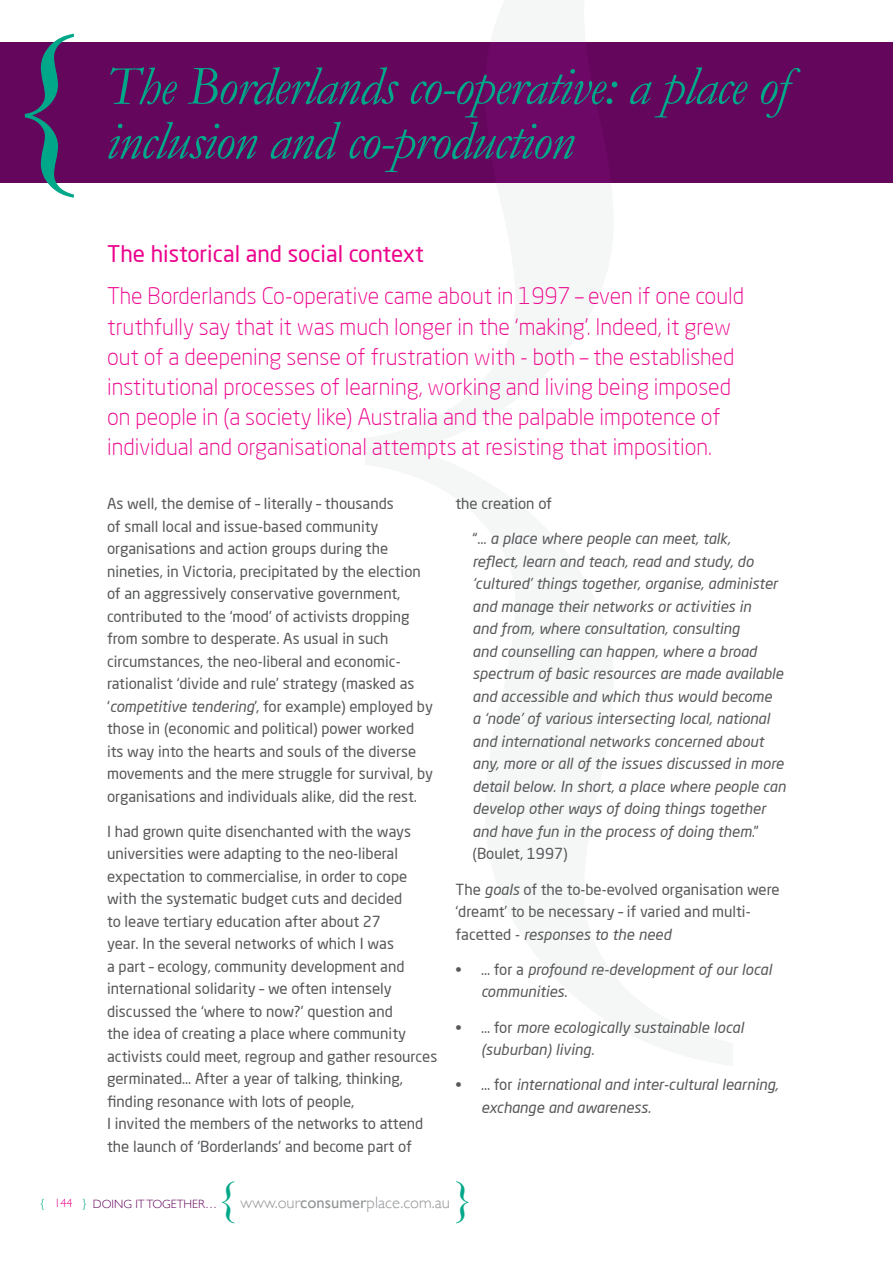
<style>
.page{position:relative;width:893px;height:1263px;background:#fff}
.page>*{position:absolute;margin:0;border:0;box-sizing:border-box;transform-origin:0 0}
.t1{font:italic 1350px "Garamond";color:#d9dadb}
.t2{font:italic 180px "Garamond";color:#00a788}
.t3{font:italic 55.5px "Garamond";letter-spacing:-.02em;color:#00a788}
._1_BODY_COPY{font:300 22.5px/30px "Neo Sans Pro";color:#ed028c}
._1_BODY_COPY-2{font:22.5px "Neo Sans Pro";color:#ed028c}
._1_BODY_COPY-3{font:300 16.5px "Gill Sans";color:#939597}
._1_BODY_COPY-4{font:15px/22.5px "Neo Sans Pro";color:#57585a}
._1_BODY_COPY-5{font:italic 15px/22.5px "Neo Sans Pro";color:#57585a}
._1_BODY_COPY-6{font:300 12px "Gill Sans";color:#64065c}
._1_BODY_COPY-7{font:300 12px "Gill Sans";color:#ed028c}
.s1{font-style:italic}
.s2{font-style:normal}
.s3{color:#00a788}
.s4{font-weight:400}
</style>
<div class="page">
<div style="left:0;top:43px;width:893px;height:140px;background:#64065c"></div>
<p class="t2" style="left:0;top:-6px;width:88px">{</p>
<h1 class="t1" style="left:179px;top:-458px;width:648px">{</h1>
<p class="t3" style="left:106px;top:53px;width:684px">The Borderlands co-operative: a place of</p>
<p class="t3" style="left:106px;top:107px;width:469px">inclusion and co-production</p>
<p class="_1_BODY_COPY-2" style="left:107px;top:240px;width:318px">The historical and social context</p>
<p class="_1_BODY_COPY" style="left:107px;top:281px;width:638px">The Borderlands Co-operative came about in 1997 – even if one could truthfully say that it was much longer in the ‘making’. Indeed, it grew out of a deepening sense of frustration with - both – the established institutional processes of learning, working and living being imposed on people in (a society like) Australia and the palpable impotence of individual and organisational attempts at resisting that imposition.</p>
<p class="_1_BODY_COPY-4" style="left:107px;top:492px;width:327px">As well, the demise of – literally – thousands<br>of small local and issue-based community organisations and action groups during the nineties, in Victoria, precipitated by the election of an aggressively conservative government, contributed to the ‘mood’ of activists dropping from sombre to desperate. As usual in such circumstances, the neo-liberal and economic&shy;rationalist ‘divide and rule’ strategy (masked as ‘<span class="s1">competitive tendering</span>’, for example) employed by those in (economic and political) power worked its way into the hearts and souls of the diverse movements and the mere struggle for survival, by organisations and individuals alike, did the rest.</p>
<p class="_1_BODY_COPY-4" style="left:107px;top:820px;width:332px">I had grown quite disenchanted with the ways universities were adapting to the neo-liberal expectation to commercialise, in order to cope with the systematic budget cuts and decided<br>to leave tertiary education after about 27<br>year. In the several networks of which I was<br>a part – ecology, community development and international solidarity – we often intensely discussed the ‘where to now?’ question and<br>the idea of creating a place where community activists could meet, regroup and gather resources germinated… After a year of talking, thinking, finding resonance with lots of people,<br>I invited the members of the networks to attend the launch of ‘Borderlands’ and become part of</p>
<p class="_1_BODY_COPY-4" style="left:455px;top:492px;width:98px">the creation of</p>
<p class="_1_BODY_COPY-5" style="left:472px;top:527px;width:315px"><span class="s2">“…</span> a place where people can meet, talk,<br>reflect, learn and teach, read and study, do ‘cultured’ things together, organise, administer and manage their networks or activities in<br>and from, where consultation, consulting<br>and counselling can happen, where a broad spectrum of basic resources are made available and accessible and which thus would become<br>a ‘node’ of various intersecting local, national and international networks concerned about any, more or all of the issues discussed in more detail below. In short, a place where people can develop other ways of doing things together and have fun in the process of doing them<span class="s2">.” (Boulet, 1997)</span></p>
<p class="_1_BODY_COPY-4" style="left:455px;top:877px;width:326px">The <span class="s1">goals</span> of the to-be-evolved organisation were ‘dreamt’ to be necessary – if varied and multi&shy;facetted - <span class="s1">responses to the need</span></p>
<p class="_1_BODY_COPY-5" style="left:481px;top:958px;width:292px;text-indent:-26px"><span class="s2">• … for a</span> profound re-development of our local communities.</p>
<p class="_1_BODY_COPY-5" style="left:481px;top:1015px;width:264px;text-indent:-26px"><span class="s2">• … for</span> more ecologically sustainable local (suburban) living.</p>
<p class="_1_BODY_COPY-5" style="left:481px;top:1073px;width:299px;text-indent:-26px"><span class="s2">• … for</span> international and inter-cultural learning, exchange and awareness.</p>
<p class="_1_BODY_COPY-7" style="left:40px;top:1194px;width:47px"><span class="s3">{</span> 144 <span class="s3">}</span></p>
<p class="_1_BODY_COPY-6" style="left:93px;top:1194px;width:126px">DOING IT TOGETHER…</p>
<p class="_1_BODY_COPY-3" style="left:241px;top:1190px;width:211px">www.our<span class="s4">consumer</span>place.com.au</p>
</div>
